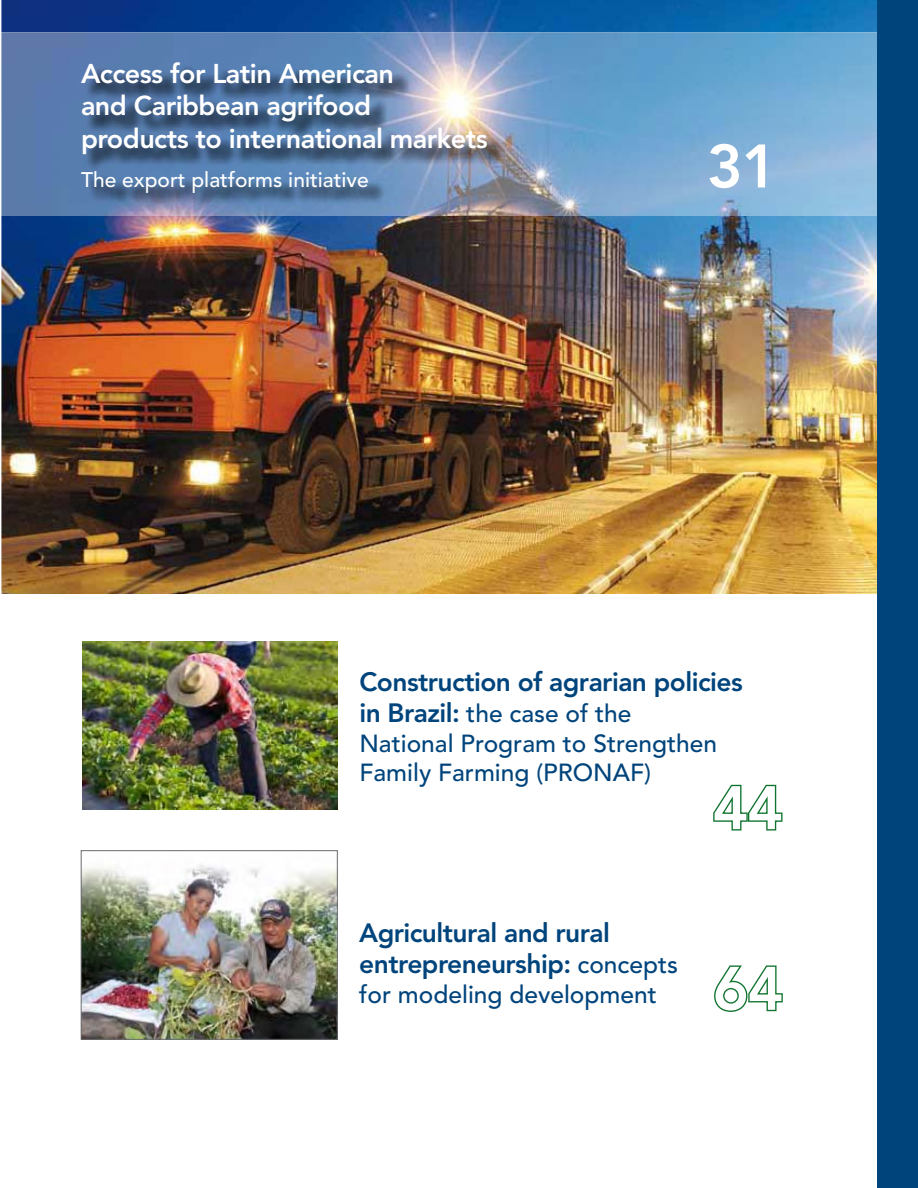
<style>
.page{position:relative;width:918px;height:1188px;background:#fff}
.page>*{position:absolute;margin:0;border:0;box-sizing:border-box;transform-origin:0 0}
.t1{font:800 60.75px "Avenir";color:#fff}
.t2{font:800 27px/32.4px "Avenir";letter-spacing:-.02em;color:#fff}
.t3{font:800 26.25px/31.7px "Avenir";letter-spacing:-.02em;color:#00447c}
.t4{font:500 24.6px/29.5px "Avenir";color:#00447c}
.t5{font:500 21px "Avenir";color:#fff}
.s1{font-weight:800;font-size:26.25px}
.s2{font-weight:500;font-size:24.6px}
</style>
<div class="page">
<img style="left:1px;top:0;width:877px;height:594px">
<img style="left:83px;top:864px;width:252px;height:174px">
<div style="left:81px;top:851px;width:256px;height:189px;border:1px solid #696a6d"></div>
<svg style="left:713px;top:784px;width:70px;height:47px"></svg>
<svg style="left:714px;top:965px;width:69px;height:47px"></svg>
<img style="left:1px;top:32px;width:877px;height:184px">
<img style="left:84px;top:64px;width:420px;height:145px">
<div style="left:878px;top:0;width:40px;height:1188px;background:#00447c"></div>
<img style="left:82px;top:642px;width:256px;height:167px">
<p class="t2" style="left:81px;top:60px;width:408px">Access for Latin American<br>and Caribbean agrifood<br>products to international markets</p>
<p class="t5" style="left:81px;top:171px;width:289px">The export platforms initiative</p>
<h1 class="t1" style="left:707px;top:142px;width:72px">31</h1>
<p class="t3" style="left:359px;top:668px;width:385px">Construction of agrarian policies</p>
<p class="t4" style="left:359px;top:701px;width:359px"><span class="s1">in Brazil:</span> the case of the<br>National Program to Strengthen<br>Family Farming (PRONAF)</p>
<h1 class="t1" style="left:713px;top:783px;width:72px">44</h1>
<p class="t3" style="left:359px;top:919px;width:320px">Agricultural and rural entrepreneurship: <span class="s2">concepts</span></p>
<p class="t4" style="left:359px;top:982px;width:299px">for modeling development</p>
<h1 class="t1" style="left:713px;top:964px;width:72px">64</h1>
</div>
